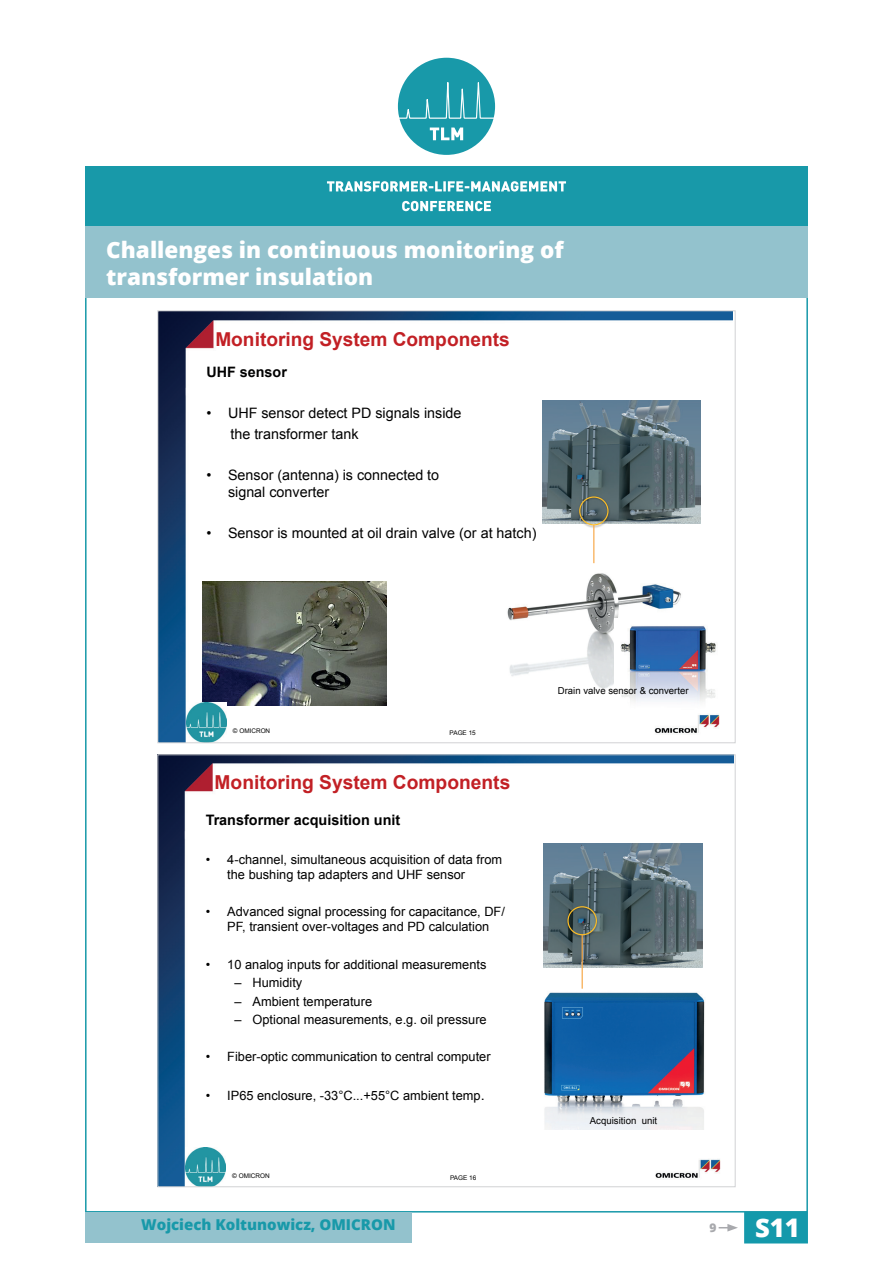
<style>
.page{position:relative;width:893px;height:1263px;background:#fff}
.page>*{position:absolute;margin:0;border:0;box-sizing:border-box;transform-origin:0 0}
.t1{font:800 25.65px "Open Sans";color:#fff}
.t2{font:800 22.5px/27px "Open Sans";color:#fff}
.t3{font:700 19.2px "Arial";color:#c22025}
.t4{font:700 19.05px "Arial";color:#c22025}
.t5{font:800 15px "Open Sans";color:#1899a9}
.t6{font:14.4px/20.7px "Arial";color:#000001}
.t7{font:700 14.4px "Arial";color:#000001}
.t8{font:12.75px/15.3px "Arial";color:#000001}
.t9{font:800 12px "Open Sans";color:#a8a9ad}
.t10{font:9.6px "Arial";color:#000001}
.t11{font:6.45px "Arial";color:#000001}
.t12{font:6.3px "Arial";color:#000001}
.s1{font-size:14.4px}
</style>
<div class="page">
<div style="left:744px;top:1212px;width:64px;height:31px;background:#1499ab"></div>
<svg style="left:719px;top:1224px;width:19px;height:7px"></svg>
<div style="left:85px;top:1212px;width:327px;height:31px;background:#93c2cd"></div>
<img style="left:159px;top:312px;width:573px;height:429px">
<img style="left:503px;top:570px;width:182px;height:120px">
<img style="left:203px;top:581px;width:183px;height:125px">
<img style="left:543px;top:400px;width:158px;height:123px">
<img style="left:614px;top:619px;width:109px;height:92px">
<img style="left:576px;top:495px;width:35px;height:35px">
<div style="left:579px;top:496px;width:29px;height:29px;border:1px solid #fdbe26;border-radius:50%"></div>
<hr style="left:593px;top:525px;width:1px;height:38px;background:#f7a94a">
<img style="left:187px;top:702px;width:40px;height:39px">
<img style="left:159px;top:756px;width:574px;height:429px">
<img style="left:541px;top:989px;width:166px;height:141px">
<img style="left:543px;top:844px;width:159px;height:123px">
<img style="left:565px;top:905px;width:35px;height:34px">
<div style="left:567px;top:906px;width:30px;height:29px;border:1px solid #fdbe26;border-radius:50%"></div>
<hr style="left:582px;top:935px;width:1px;height:54px;background:#f7a94a">
<img style="left:186px;top:1147px;width:40px;height:38px">
<div style="left:85px;top:225px;width:723px;height:73px;background:#93c2cd"></div>
<div style="left:398px;top:58px;width:97px;height:97px;background:#1899a9;border-radius:50%"></div>
<svg style="left:397px;top:82px;width:99px;height:39px"></svg>
<svg style="left:430px;top:128px;width:33px;height:12px"></svg>
<div style="left:85px;top:167px;width:723px;height:59px;background:#1899a9"></div>
<svg style="left:327px;top:181px;width:239px;height:11px"></svg>
<svg style="left:402px;top:201px;width:89px;height:10px"></svg>
<h2 class="t2" style="left:106px;top:236px;width:459px">Challenges in continuous monitoring of transformer insulation</h2>
<h3 class="t4" style="left:215px;top:327px;width:296px">Monitoring System Components</h3>
<p class="t7" style="left:206px;top:362px;width:82px">UHF sensor</p>
<p class="t6" style="left:230px;top:403px;width:233px;text-indent:-24px">• UHF sensor detect PD signals inside the transformer tank</p>
<p class="t6" style="left:228px;top:467px;width:213px;line-height:17.2px;text-indent:-22px">• Sensor (antenna) is connected to signal converter</p>
<p class="t6" style="left:206px;top:523px;width:331px">• Sensor is mounted at oil drain valve (or at hatch)</p>
<p class="t12" style="left:233px;top:726px;width:39px">© OMICRON</p>
<p class="t12" style="left:450px;top:729px;width:28px">PAGE 15</p>
<h3 class="t3" style="left:215px;top:770px;width:297px">Monitoring System Components</h3>
<p class="t7" style="left:206px;top:810px;width:196px">Transformer acquisition unit</p>
<p class="t8" style="left:227px;top:852px;width:276px;text-indent:-22px">• 4-channel, simultaneous acquisition of data from the bushing tap adapters and UHF sensor</p>
<p class="t8" style="left:206px;top:904px;width:301px;text-align:center">• Advanced signal processing for capacitance, DF/<br>PF, transient over-voltages and PD calculation</p>
<p class="t8" style="left:206px;top:957px;width:282px">• 10 analog inputs for additional measurements</p>
<p class="t8" style="left:234px;top:975px;width:69px">– Humidity</p>
<p class="t8" style="left:234px;top:994px;width:139px">– Ambient temperature</p>
<p class="t8" style="left:234px;top:1012px;width:254px">– Optional measurements, e.g. oil pressure</p>
<p class="t8" style="left:206px;top:1049px;width:286px">• Fiber-optic communication to central computer</p>
<p class="t8" style="left:206px;top:1088px;width:281px">• IP65 enclosure, -33°C...+55°C ambient temp<span class="s1">.</span></p>
<p class="t11" style="left:232px;top:1171px;width:39px">© OMICRON</p>
<p class="t11" style="left:450px;top:1173px;width:28px">PAGE 16</p>
<p class="t10" style="left:558px;top:684px;width:132px">Drain valve sensor &amp; converter</p>
<p class="t10" style="left:590px;top:1114px;width:69px">Acquisition unit</p>
<p class="t5" style="left:141px;top:1213px;width:256px">Wojciech Koltunowicz, OMICRON</p>
<p class="t9" style="left:709px;top:1219px;width:9px">9</p>
<h1 class="t1" style="left:755px;top:1208px;width:46px">S11</h1>
</div>
